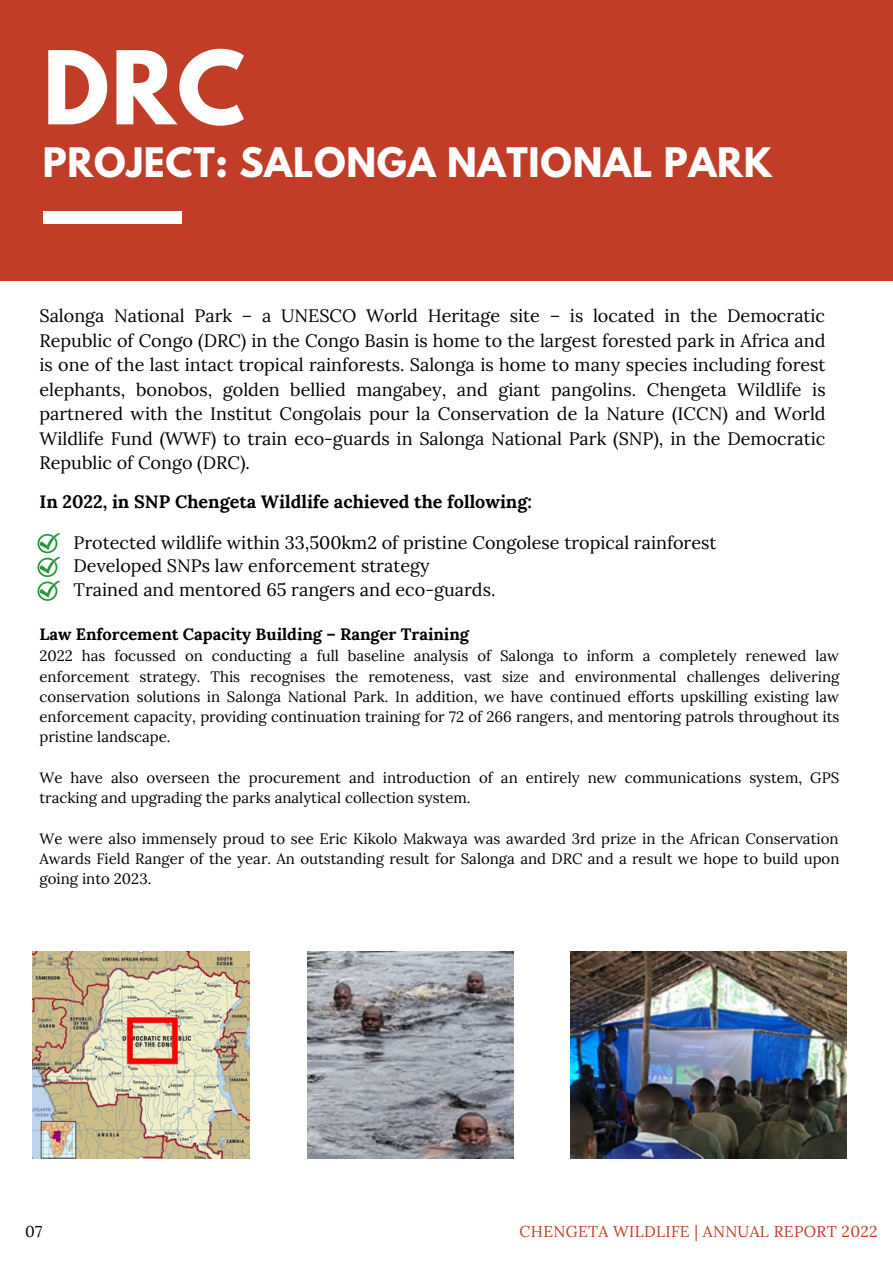
<style>
.page{position:relative;width:893px;height:1264px;background:#fff}
.page>*{position:absolute;margin:0;border:0;box-sizing:border-box;transform-origin:0 0}
.t1{font:700 90.15px "League Spartan";letter-spacing:.02em;color:#fff}
.t2{font:700 89.85px "League Spartan";color:#fff}
.t3{font:700 36px "League Spartan";letter-spacing:.02em;color:#fff}
.t4{font:18px/24.5px "Lora";color:#000;text-align:justify}
.t5{font:700 18px "Lora";color:#000}
.t6{font:700 16.5px "Lora";color:#000}
.t7{font:15.75px "Lora";letter-spacing:.02em;color:#c13d28}
.t8{font:15.75px "Lora";color:#000}
.t9{font:15px/20.2px "Lora";color:#000;text-align:justify}
</style>
<div class="page">
<div style="left:0;top:0;width:892px;height:280px;background:#c13d28"></div>
<div style="left:43px;top:211px;width:138px;height:13px;background:#fff"></div>
<img style="left:33px;top:951px;width:217px;height:207px">
<img style="left:307px;top:951px;width:206px;height:207px">
<img style="left:570px;top:951px;width:276px;height:207px">
<svg style="left:37px;top:533px;width:23px;height:68px"></svg>
<h2 class="t2" style="left:43px;top:43px;width:204px">DRC</h2>
<h3 class="t3" style="left:43px;top:145px;width:730px">PROJECT: SALONGA NATIONAL PARK</h3>
<h1 class="t1" style="left:79px;top:72px;width:495px">PROJECTS</h1>
<p class="t4" style="left:39px;top:303px;width:787px">Salonga National Park – a UNESCO World Heritage site – is located in the Democratic Republic of Congo (DRC) in the Congo Basin is home to the largest forested park in Africa and is one of the last intact tropical rainforests. Salonga is home to many species including forest elephants, bonobos, golden bellied mangabey, and giant pangolins. Chengeta Wildlife is partnered with the Institut Congolais pour la Conservation de la Nature (ICCN) and World Wildlife Fund (WWF) to train eco-guards in Salonga National Park (SNP), in the Democratic Republic of Congo (DRC).</p>
<p class="t5" style="left:39px;top:489px;width:494px">In 2022, in SNP Chengeta Wildlife achieved the following:</p>
<p class="t4" style="left:73px;top:530px;width:644px;line-height:23.5px;text-align:left">Protected wildlife within 33,500km2 of pristine Congolese tropical rainforest<br>Developed SNPs law enforcement strategy<br>Trained and mentored 65 rangers and eco-guards.</p>
<p class="t6" style="left:39px;top:623px;width:431px">Law Enforcement Capacity Building – Ranger Training</p>
<p class="t9" style="left:39px;top:645px;width:801px">2022 has focussed on conducting a full baseline analysis of Salonga to inform a completely renewed law enforcement strategy. This recognises the remoteness, vast size and environmental challenges delivering conservation solutions in Salonga National Park. In addition, we have continued efforts upskilling existing law enforcement capacity, providing continuation training for 72 of 266 rangers, and mentoring patrols throughout its pristine landscape.</p>
<p class="t9" style="left:39px;top:767px;width:801px">We have also overseen the procurement and introduction of an entirely new communications system, GPS tracking and upgrading the parks analytical collection system.</p>
<p class="t9" style="left:39px;top:828px;width:801px">We were also immensely proud to see Eric Kikolo Makwaya was awarded 3rd prize in the African Conservation Awards Field Ranger of the year. An outstanding result for Salonga and DRC and a result we hope to build upon going into 2023.</p>
<p class="t8" style="left:25px;top:1220px;width:19px">07</p>
<p class="t7" style="left:519px;top:1220px;width:359px">CHENGETA WILDLIFE | ANNUAL REPORT 2022</p>
</div>
